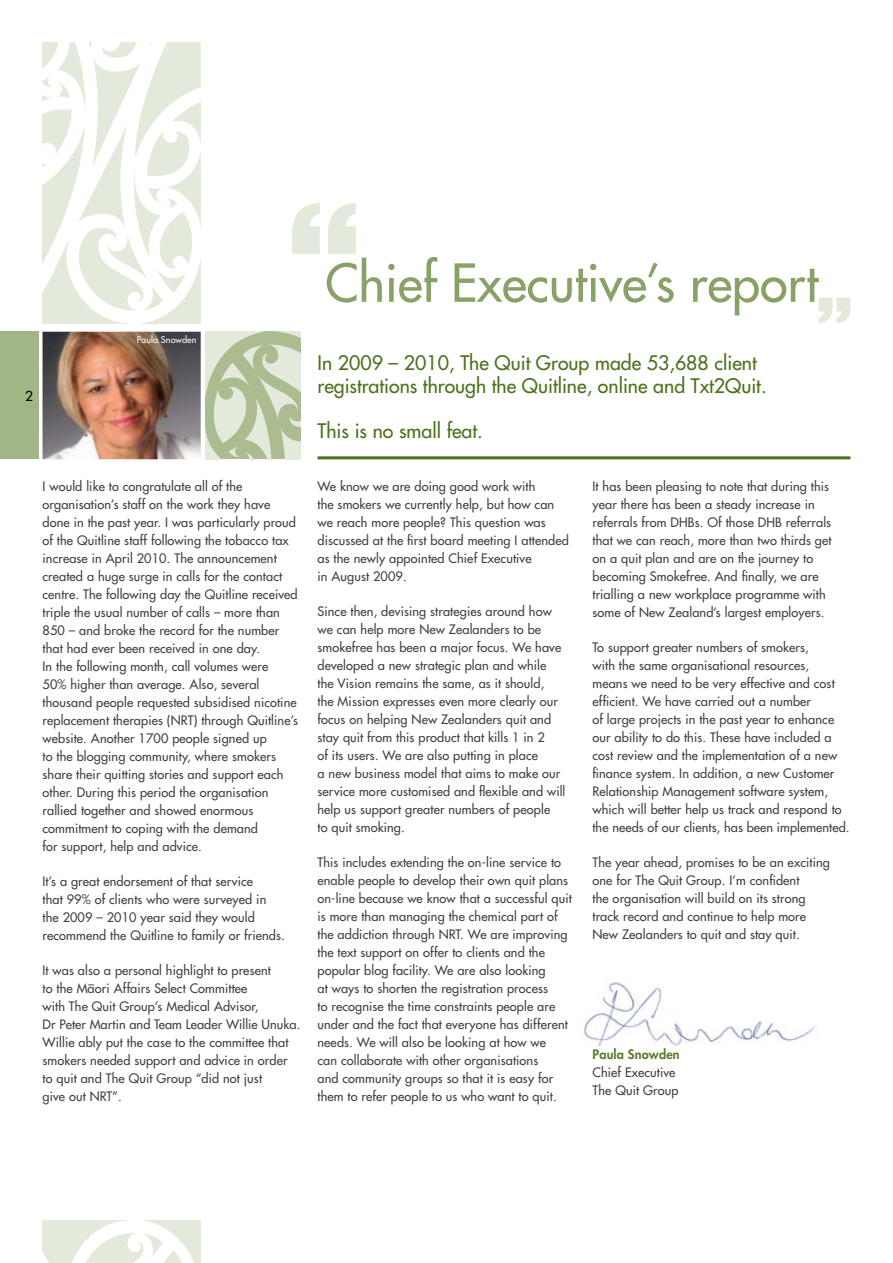
<style>
.page{position:relative;width:893px;height:1263px;background:#fff}
.page>*{position:absolute;margin:0;border:0;box-sizing:border-box;transform-origin:0 0}
.t1{font:500 51px "Futura Std";color:#88a166}
.t2{font:500 19.5px/22.5px "Futura Std";color:#4c721d}
.t3{font:500 13.5px "Futura Std";color:#000}
.t4{font:500 12.75px/18px "Futura Std";letter-spacing:.01em;color:#414142}
.t5{font:800 12.75px "Futura Std";letter-spacing:.01em;color:#5a7c2c}
.t6{font:500 9px "Futura Std";letter-spacing:.01em;color:#fff}
</style>
<div class="page">
<svg style="left:43px;top:43px;width:158px;height:280px"></svg>
<svg style="left:43px;top:1220px;width:158px;height:43px"></svg>
<div style="left:0;top:332px;width:38px;height:127px;background:#a2b585"></div>
<hr style="left:317px;top:456px;width:533px;height:3px;background:#4c721d">
<img style="left:43px;top:332px;width:158px;height:127px">
<svg style="left:292px;top:203px;width:28px;height:51px"></svg>
<svg style="left:328px;top:203px;width:28px;height:51px"></svg>
<svg style="left:819px;top:298px;width:31px;height:25px"></svg>
<svg style="left:205px;top:332px;width:95px;height:127px"></svg>
<img style="left:584px;top:982px;width:231px;height:65px">
<p class="t3" style="left:25px;top:388px;width:9px">2</p>
<p class="t6" style="left:137px;top:334px;width:61px">Paula Snowden</p>
<p class="t4" style="left:43px;top:477px;width:257px">I would like to congratulate all of the organisation’s staff on the work they have done in the past year. I was particularly proud of the Quitline staff following the tobacco tax increase in April 2010. The announcement created a huge surge in calls for the contact centre. The following day the Quitline received triple the usual number of calls – more than 850 – and broke the record for the number that had ever been received in one day.<br>In the following month, call volumes were<br>50% higher than average. Also, several thousand people requested subsidised nicotine replacement therapies (NRT) through Quitline’s website. Another 1700 people signed up<br>to the blogging community, where smokers share their quitting stories and support each other. During this period the organisation rallied together and showed enormous commitment to coping with the demand<br>for support, help and advice.</p>
<p class="t4" style="left:43px;top:872px;width:244px">It’s a great endorsement of that service<br>that 99% of clients who were surveyed in the 2009 – 2010 year said they would recommend the Quitline to family or friends.</p>
<p class="t4" style="left:43px;top:961px;width:259px">It was also a personal highlight to present<br>to the Ma–ori Affairs Select Committee<br>with The Quit Group’s Medical Advisor,<br>Dr Peter Martin and Team Leader Willie Unuka.<br>Willie ably put the case to the committee that smokers needed support and advice in order to quit and The Quit Group “did not just<br>give out NRT”.</p>
<h1 class="t1" style="left:325px;top:251px;width:494px">Chief Executive’s report</h1>
<h2 class="t2" style="left:317px;top:352px;width:451px">In 2009 – 2010, The Quit Group made 53,688 client registrations through the Quitline, online and Txt2Quit.</h2>
<h2 class="t2" style="left:317px;top:420px;width:167px">This is no small feat.</h2>
<p class="t4" style="left:317px;top:477px;width:253px">We know we are doing good work with<br>the smokers we currently help, but how can we reach more people? This question was discussed at the first board meeting I attended as the newly appointed Chief Executive<br>in August 2009.</p>
<p class="t4" style="left:317px;top:602px;width:249px">Since then, devising strategies around how we can help more New Zealanders to be smokefree has been a major focus. We have developed a new strategic plan and while the Vision remains the same, as it should,<br>the Mission expresses even more clearly our focus on helping New Zealanders quit and stay quit from this product that kills 1 in 2<br>of its users. We are also putting in place<br>a new business model that aims to make our service more customised and flexible and will help us support greater numbers of people<br>to quit smoking.</p>
<p class="t4" style="left:317px;top:853px;width:256px">This includes extending the on-line service to enable people to develop their own quit plans on-line because we know that a successful quit is more than managing the chemical part of the addiction through NRT. We are improving the text support on offer to clients and the popular blog facility. We are also looking<br>at ways to shorten the registration process<br>to recognise the time constraints people are under and the fact that everyone has different needs. We will also be looking at how we<br>can collaborate with other organisations<br>and community groups so that it is easy for them to refer people to us who want to quit.</p>
<p class="t4" style="left:592px;top:477px;width:240px">It has been pleasing to note that during this year there has been a steady increase in referrals from DHBs. Of those DHB referrals that we can reach, more than two thirds get on a quit plan and are on the journey to becoming Smokefree. And finally, we are trialling a new workplace programme with some of New Zealand’s largest employers.</p>
<p class="t4" style="left:592px;top:639px;width:259px">To support greater numbers of smokers,<br>with the same organisational resources,<br>means we need to be very effective and cost efficient. We have carried out a number<br>of large projects in the past year to enhance our ability to do this. These have included a cost review and the implementation of a new finance system. In addition, a new Customer Relationship Management software system, which will better help us track and respond to the needs of our clients, has been implemented.</p>
<p class="t4" style="left:592px;top:854px;width:239px">The year ahead, promises to be an exciting one for The Quit Group. I’m confident<br>the organisation will build on its strong track record and continue to help more New Zealanders to quit and stay quit.</p>
<p class="t5" style="left:592px;top:1046px;width:89px">Paula Snowden</p>
<p class="t4" style="left:592px;top:1064px;width:88px">Chief Executive<br>The Quit Group</p>
</div>
